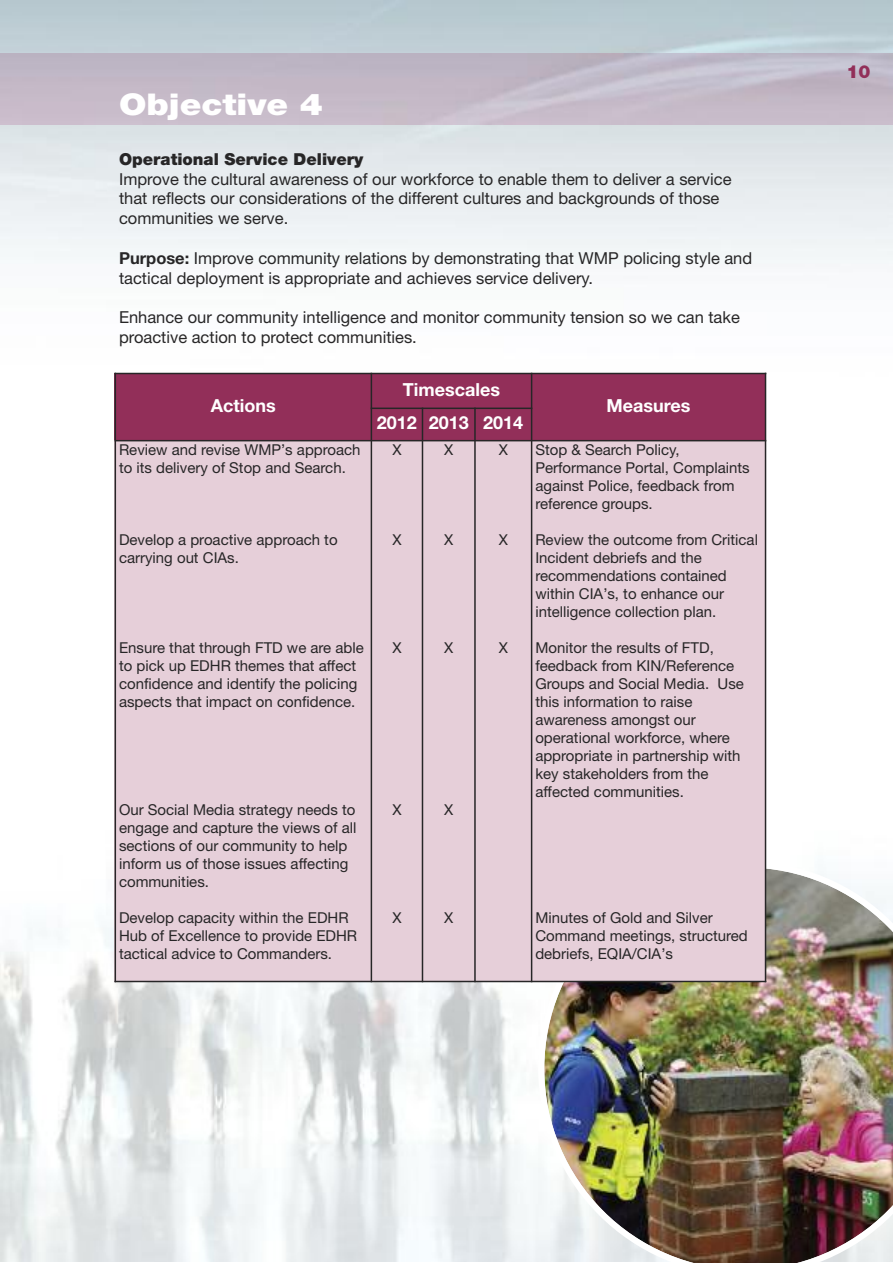
<style>
.page{position:relative;width:893px;height:1263px;background:#fff}
.page>*{position:absolute;margin:0;border:0;box-sizing:border-box;transform-origin:0 0}
.t1{font:900 30px "Helvetica Neue LT";color:#fff;scale:1.15 1}
.t2{font:700 18px "Helvetica Neue LT";color:#fff}
.t3{font:900 18px "Helvetica Neue LT";color:#922f59}
.t4{font:16.5px/19.8px "Helvetica Neue LT";color:#272627}
.t5{font:900 16.5px "Helvetica Neue LT";color:#272627}
.t6{font:15px/18px "Helvetica Neue LT";color:#272627}
.s1{font-weight:700}
</style>
<div class="page">
<img style="left:0;top:0;width:893px;height:512px">
<img style="left:0;top:759px;width:767px;height:502px">
<img style="left:0;top:54px;width:893px;height:70px">
<img style="left:538px;top:861px;width:355px;height:402px">
<div style="left:115px;top:373px;width:256px;height:68px;background:#922f59"></div>
<div style="left:372px;top:373px;width:160px;height:35px;background:#922f59"></div>
<div style="left:532px;top:373px;width:234px;height:68px;background:#922f59"></div>
<div style="left:371px;top:408px;width:51px;height:33px;background:#922f59"></div>
<div style="left:422px;top:408px;width:53px;height:33px;background:#922f59"></div>
<div style="left:475px;top:408px;width:57px;height:33px;background:#922f59"></div>
<div style="left:115px;top:441px;width:256px;height:541px;background:#e6cfd9"></div>
<div style="left:371px;top:441px;width:51px;height:541px;background:#e6cfd9"></div>
<div style="left:422px;top:441px;width:53px;height:541px;background:#e6cfd9"></div>
<div style="left:475px;top:441px;width:57px;height:541px;background:#e6cfd9"></div>
<div style="left:532px;top:441px;width:234px;height:541px;background:#e6cfd9"></div>
<hr style="left:115px;top:373px;width:1px;height:609px;background:#272627">
<hr style="left:371px;top:373px;width:1px;height:609px;background:#272627">
<hr style="left:422px;top:408px;width:1px;height:574px;background:#272627">
<hr style="left:474px;top:408px;width:2px;height:574px;background:#272627">
<hr style="left:531px;top:373px;width:1px;height:609px;background:#272627">
<hr style="left:765px;top:373px;width:1px;height:609px;background:#272627">
<hr style="left:115px;top:373px;width:651px;height:1px;background:#272627">
<hr style="left:371px;top:408px;width:161px;height:1px;background:#272627">
<hr style="left:115px;top:440px;width:651px;height:1px;background:#272627">
<hr style="left:115px;top:981px;width:651px;height:1px;background:#272627">
<h1 class="t1" style="left:119px;top:94px;width:179px">Objective 4</h1>
<p class="t5" style="left:119px;top:153px;width:246px">Operational Service Delivery</p>
<p class="t4" style="left:119px;top:170px;width:614px">Improve the cultural awareness of our workforce to enable them to deliver a service that reflects our considerations of the different cultures and backgrounds of those communities we serve.</p>
<p class="t4" style="left:119px;top:250px;width:635px"><span class="s1">Purpose:</span> Improve community relations by demonstrating that WMP policing style and tactical deployment is appropriate and achieves service delivery.</p>
<p class="t4" style="left:119px;top:309px;width:622px">Enhance our community intelligence and monitor community tension so we can take proactive action to protect communities.</p>
<p class="t2" style="left:403px;top:383px;width:99px">Timescales</p>
<p class="t2" style="left:211px;top:399px;width:66px">Actions</p>
<p class="t2" style="left:607px;top:399px;width:85px">Measures</p>
<p class="t2" style="left:377px;top:416px;width:148px">2012 2013 2014</p>
<p class="t6" style="left:119px;top:442px;width:243px">Review and revise WMP’s approach to its delivery of Stop and Search.</p>
<p class="t6" style="left:392px;top:442px;width:11px">X</p>
<p class="t6" style="left:444px;top:442px;width:11px">X</p>
<p class="t6" style="left:119px;top:532px;width:220px">Develop a proactive approach to carrying out CIAs.</p>
<p class="t6" style="left:392px;top:532px;width:11px">X</p>
<p class="t6" style="left:444px;top:532px;width:11px">X</p>
<p class="t6" style="left:119px;top:640px;width:246px">Ensure that through FTD we are able to pick up EDHR themes that affect confidence and identify the policing aspects that impact on confidence.</p>
<p class="t6" style="left:392px;top:640px;width:11px">X</p>
<p class="t6" style="left:444px;top:640px;width:11px">X</p>
<p class="t6" style="left:499px;top:442px;width:11px">X</p>
<p class="t6" style="left:499px;top:532px;width:11px">X</p>
<p class="t6" style="left:499px;top:640px;width:11px">X</p>
<p class="t6" style="left:535px;top:442px;width:216px">Stop &amp; Search Policy,<br>Performance Portal, Complaints against Police, feedback from reference groups.</p>
<p class="t6" style="left:535px;top:532px;width:224px">Review the outcome from Critical<br>Incident debriefs and the recommendations contained within CIA’s, to enhance our intelligence collection plan.</p>
<p class="t6" style="left:535px;top:640px;width:210px">Monitor the results of FTD, feedback from KIN/Reference<br>Groups and Social Media. Use this information to raise awareness amongst our operational workforce, where appropriate in partnership with key stakeholders from the affected communities.</p>
<p class="t6" style="left:119px;top:802px;width:239px">Our Social Media strategy needs to engage and capture the views of all sections of our community to help inform us of those issues affecting communities.</p>
<p class="t6" style="left:119px;top:910px;width:240px">Develop capacity within the EDHR<br>Hub of Excellence to provide EDHR tactical advice to Commanders.</p>
<p class="t6" style="left:392px;top:802px;width:11px">X</p>
<p class="t6" style="left:392px;top:910px;width:11px">X</p>
<p class="t6" style="left:444px;top:802px;width:11px">X</p>
<p class="t6" style="left:444px;top:910px;width:11px">X</p>
<p class="t6" style="left:535px;top:910px;width:214px">Minutes of Gold and Silver<br>Command meetings, structured debriefs, EQIA/CIA’s</p>
<p class="t3" style="left:846px;top:65px;width:26px">10</p>
</div>
